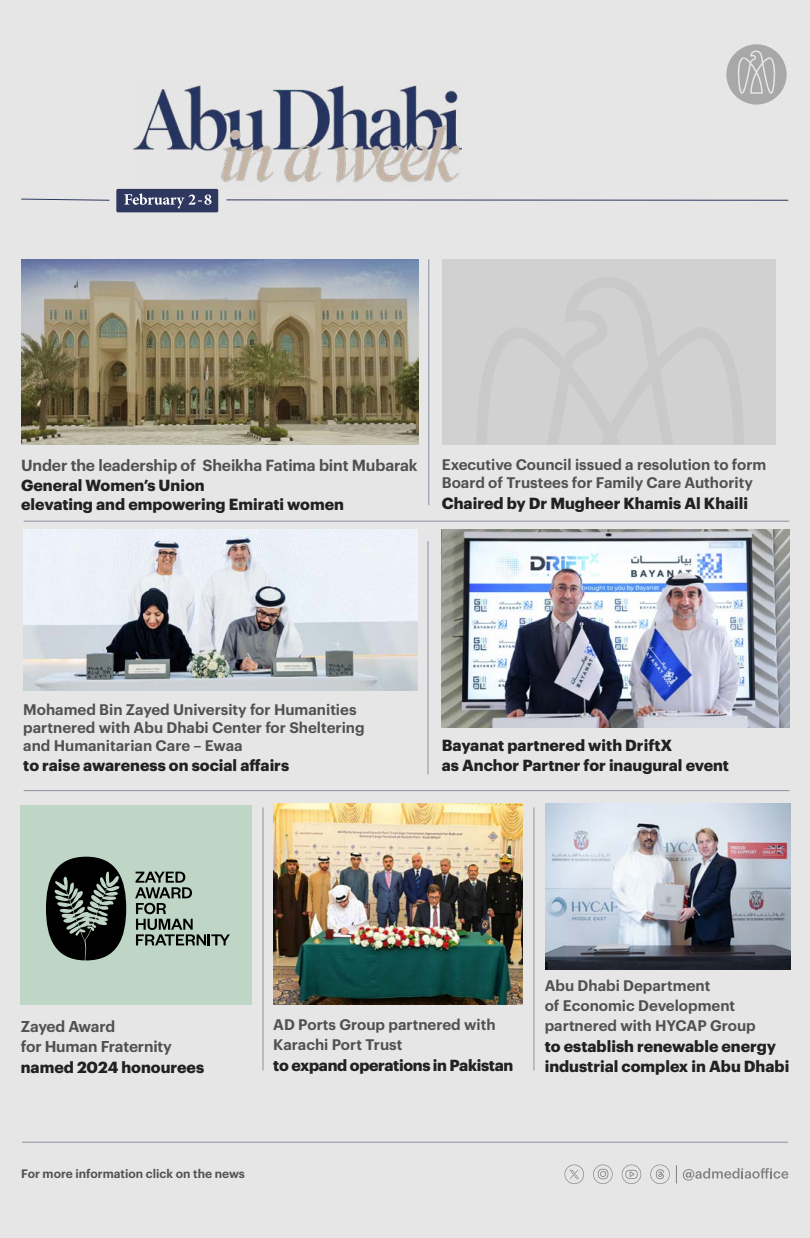
<style>
.page{position:relative;width:810px;height:1238px;background:#e5e6e5}
.page>*{position:absolute;margin:0;border:0;box-sizing:border-box;transform-origin:0 0}
.t1{font:700 15.75px/20.2px "Graphik";color:#212121}
.t2{font:600 15.75px "Graphik";letter-spacing:-.01em;color:#515151}
.t3{font:700 15.75px "Graphik";letter-spacing:-.02em;color:#212121}
.t4{font:600 15.38px/20.2px "Graphik";letter-spacing:-.01em;color:#505251}
.t5{font:600 15px/18px "Graphik";color:#505251}
.t6{font:600 15px/20.2px "Graphik";color:#515151}
.t7{font:600 12px "Graphik";color:#515151}
</style>
<div class="page">
<svg style="left:726px;top:44px;width:61px;height:61px"></svg>
<div style="left:116px;top:189px;width:102px;height:23px;background:#2e385e;border-radius:2px"></div>
<svg style="left:226px;top:199px;width:563px;height:2px"></svg>
<img style="left:134px;top:85px;width:328px;height:98px">
<svg style="left:21px;top:198px;width:89px;height:3px"></svg>
<img style="left:22px;top:259px;width:396px;height:186px">
<div style="left:442px;top:259px;width:333px;height:186px;background:#d1d1d1"></div>
<hr style="left:263px;top:807px;width:1px;height:263px;background:#2e385f">
<hr style="left:534px;top:807px;width:1px;height:263px;background:#2e385f">
<hr style="left:24px;top:790px;width:765px;height:1px;background:#2e385f">
<img style="left:273px;top:803px;width:250px;height:201px">
<img style="left:546px;top:803px;width:244px;height:166px">
<img style="left:23px;top:529px;width:395px;height:161px">
<hr style="left:24px;top:521px;width:765px;height:1px;background:#2e385f">
<hr style="left:428px;top:541px;width:1px;height:233px;background:#2e385f">
<hr style="left:428px;top:259px;width:1px;height:246px;background:#2e385f">
<img style="left:442px;top:529px;width:347px;height:198px">
<div style="left:21px;top:805px;width:231px;height:199px;background:#bfd6c7"></div>
<svg style="left:135px;top:871px;width:95px;height:74px"></svg>
<svg style="left:46px;top:856px;width:80px;height:104px"></svg>
<hr style="left:22px;top:1141px;width:766px;height:1px;background:#2e385f">
<svg style="left:622px;top:1164px;width:19px;height:20px"></svg>
<svg style="left:683px;top:1168px;width:105px;height:12px"></svg>
<svg style="left:650px;top:1164px;width:20px;height:20px"></svg>
<svg style="left:565px;top:1164px;width:19px;height:20px"></svg>
<svg style="left:593px;top:1164px;width:20px;height:20px"></svg>
<svg style="left:676px;top:1165px;width:1px;height:18px"></svg>
<svg style="left:124px;top:193px;width:88px;height:15px"></svg>
<p class="t2" style="left:21px;top:453px;width:398px">Under the leadership of Sheikha Fatima bint Mubarak</p>
<p class="t1" style="left:21px;top:474px;width:324px;line-height:18.8px">General Women s’ Union<br>elevating and empowering Emirati women</p>
<p class="t5" style="left:442px;top:454px;width:326px">Executive Council issued a resolution to form<br>Board of Trustees for Family Care Authority</p>
<p class="t1" style="left:442px;top:491px;width:308px">Chaired by Dr Mugheer Khamis Al Khaili</p>
<p class="t5" style="left:23px;top:699px;width:343px">Mohamed Bin Zayed University for Humanities partnered with Abu Dhabi Center for Sheltering and Humanitarian Care – Ewaa</p>
<p class="t1" style="left:23px;top:754px;width:267px">to raise awareness on social affairs</p>
<p class="t1" style="left:442px;top:733px;width:289px">Bayanat partnered with DriftX<br>as Anchor Partner for inaugural event</p>
<p class="t4" style="left:21px;top:1015px;width:153px">Zayed Award<br>for Human Fraternity</p>
<p class="t1" style="left:21px;top:1055px;width:185px">named 2024 honourees</p>
<p class="t6" style="left:273px;top:1013px;width:224px">AD Ports Group partnered with<br>Karachi Port Trust</p>
<p class="t3" style="left:273px;top:1052px;width:242px">to expand operations in Pakistan</p>
<p class="t6" style="left:545px;top:974px;width:213px">Abu Dhabi Department<br>of Economic Development partnered with HYCAP Group</p>
<p class="t1" style="left:545px;top:1034px;width:246px">to establish renewable energy industrial complex in Abu Dhabi</p>
<p class="t7" style="left:21px;top:1164px;width:225px">For more information click on the news</p>
</div>
